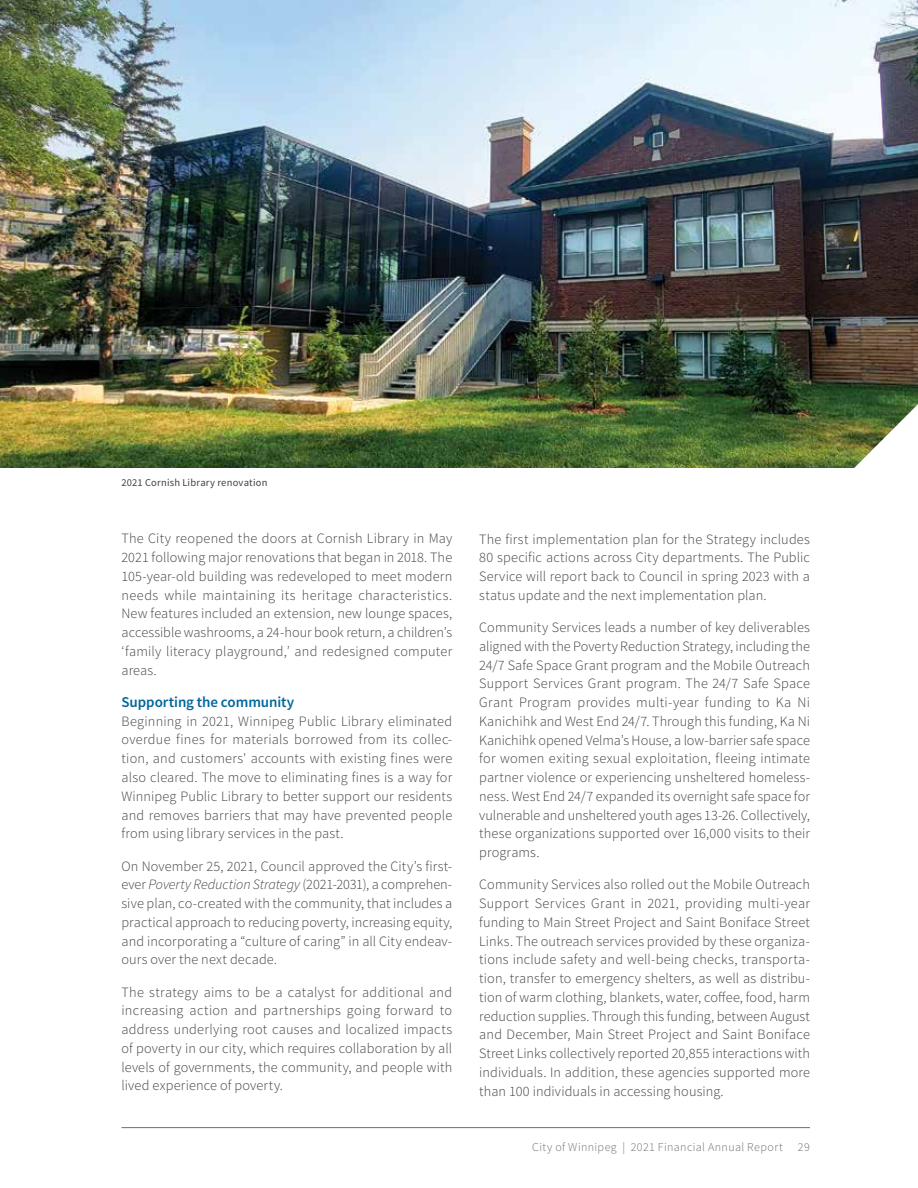
<style>
.page{position:relative;width:918px;height:1188px;background:#fff}
.page>*{position:absolute;margin:0;border:0;box-sizing:border-box;transform-origin:0 0}
.t1{font:600 15px "Source Sans Pro";letter-spacing:-.005em;color:#00669b}
.t2{font:300 14.25px/18.8px "Source Sans Pro";letter-spacing:.01em;color:#414042;text-align:justify}
.t3{font:300 12px "Source Sans Pro";letter-spacing:.03em;color:#6d6e71}
.t4{font:10.5px "Source Sans Pro";letter-spacing:.02em;color:#414042}
.s1{font-style:italic}
</style>
<div class="page">
<hr style="left:122px;top:1127px;width:688px;height:1px;background:#6d6e71">
<img style="left:0;top:0;width:918px;height:468px">
<img style="left:785px;top:404px;width:133px;height:64px">
<p class="t4" style="left:122px;top:476px;width:148px">2021 Cornish Library renovation</p>
<p class="t2" style="left:122px;top:529px;width:332px">The City reopened the doors at Cornish Library in May 2021 following major renovations that began in 2018. The 105-year-old building was redeveloped to meet modern needs while maintaining its heritage characteristics.<br>New features included an extension, new lounge spaces, accessible washrooms, a 24-hour book return, a children’s ‘family literacy playground,’ and redesigned computer areas.</p>
<p class="t1" style="left:122px;top:693px;width:174px">Supporting the community</p>
<p class="t2" style="left:122px;top:712px;width:332px">Beginning in 2021, Winnipeg Public Library eliminated overdue fines for materials borrowed from its collec&shy;tion, and customers' accounts with existing fines were also cleared. The move to eliminating fines is a way for Winnipeg Public Library to better support our residents and removes barriers that may have prevented people from using library services in the past.</p>
<p class="t2" style="left:121px;top:856px;width:332px">On November 25, 2021, Council approved the City’s first&shy;ever <span class="s1">Poverty Reduction Strategy</span> (2021-2031), a comprehen&shy;sive plan, co-created with the community, that includes a practical approach to reducing poverty, increasing equity, and incorporating a “culture of caring” in all City endeav&shy;ours over the next decade.</p>
<p class="t2" style="left:121px;top:982px;width:332px">The strategy aims to be a catalyst for additional and increasing action and partnerships going forward to address underlying root causes and localized impacts of poverty in our city, which requires collaboration by all levels of governments, the community, and people with lived experience of poverty.</p>
<p class="t2" style="left:479px;top:530px;width:332px">The first implementation plan for the Strategy includes 80 specific actions across City departments. The Public Service will report back to Council in spring 2023 with a status update and the next implementation plan.</p>
<p class="t2" style="left:479px;top:618px;width:332px">Community Services leads a number of key deliverables aligned with the Poverty Reduction Strategy, including the 24/7 Safe Space Grant program and the Mobile Outreach Support Services Grant program. The 24/7 Safe Space Grant Program provides multi-year funding to Ka Ni Kanichihk and West End 24/7. Through this funding, Ka Ni Kanichihk opened Velma’s House, a low-barrier safe space for women exiting sexual exploitation, fleeing intimate partner violence or experiencing unsheltered homeless&shy;ness. West End 24/7 expanded its overnight safe space for vulnerable and unsheltered youth ages 13-26. Collectively, these organizations supported over 16,000 visits to their programs.</p>
<p class="t2" style="left:479px;top:875px;width:332px">Community Services also rolled out the Mobile Outreach Support Services Grant in 2021, providing multi-year funding to Main Street Project and Saint Boniface Street Links. The outreach services provided by these organiza&shy;tions include safety and well-being checks, transporta&shy;tion, transfer to emergency shelters, as well as distribu&shy;tion of warm clothing, blankets, water, coffee, food, harm reduction supplies. Through this funding, between August and December, Main Street Project and Saint Boniface Street Links collectively reported 20,855 interactions with individuals. In addition, these agencies supported more than 100 individuals in accessing housing.</p>
<p class="t3" style="left:532px;top:1140px;width:252px">City of Winnipeg | 2021 Financial Annual Report</p>
<p class="t3" style="left:798px;top:1140px;width:13px">29</p>
</div>
